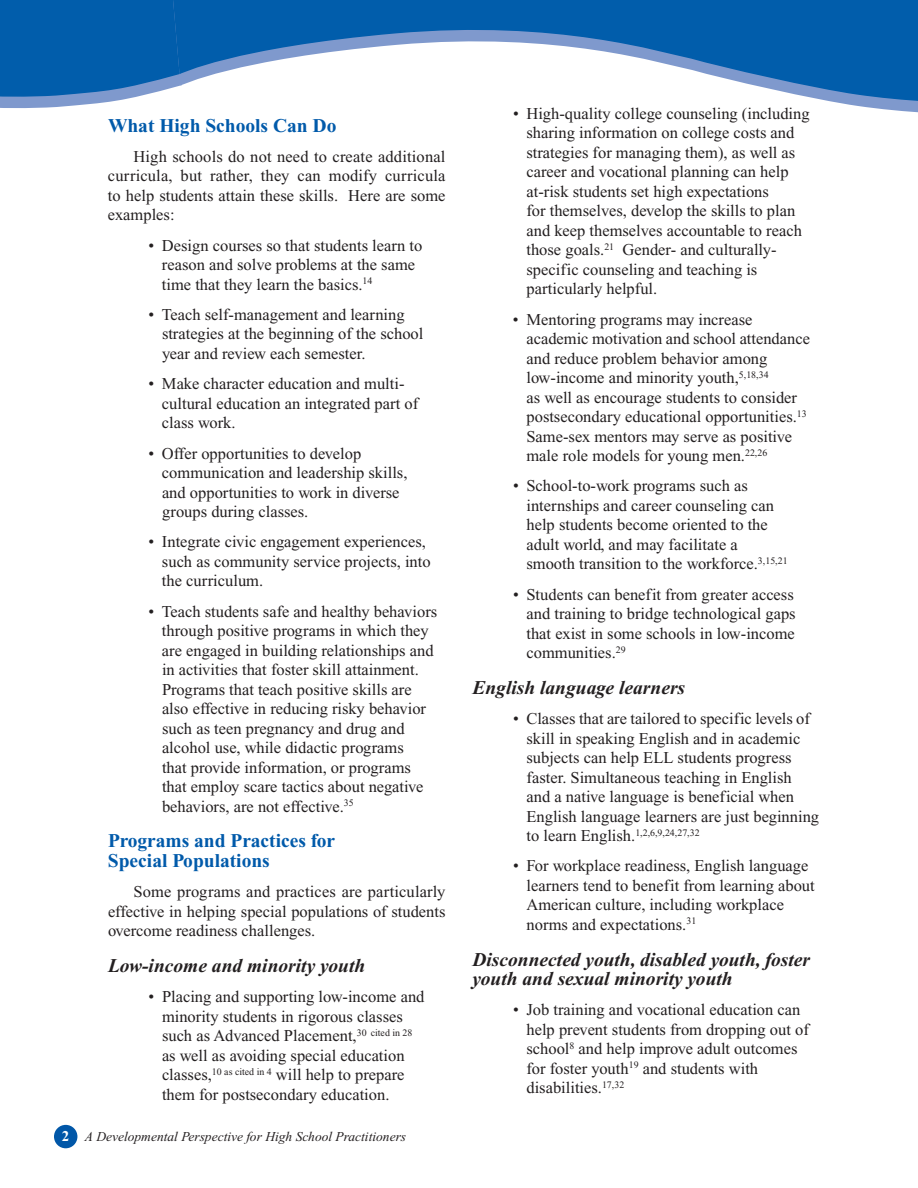
<style>
.page{position:relative;width:918px;height:1188px;background:#fff}
.page>*{position:absolute;margin:0;border:0;box-sizing:border-box;transform-origin:0 0}
.t1{font:italic 700 19.5px/19.5px "Times New Roman";color:#231f20}
.t2{font:700 19.5px/19.5px "Times New Roman";color:#015aaa}
.t3{font:16.5px/19.5px "Times New Roman";color:#231f20}
.t4{font:italic 13.5px "Times New Roman";color:#231f20}
.t5{font:9.9px "Times New Roman";color:#231f20}
.s1{font-weight:700;font-style:normal;font-size:15px;color:#fff}
.s2{font-size:16.5px}
</style>
<div class="page">
<div style="left:54px;top:1125px;width:23px;height:23px;background:#0157a8;border-radius:50%"></div>
<svg style="left:0;top:0;width:138px;height:109px;background:#1769b1"></svg>
<svg style="left:846px;top:104px;width:72px;height:9px"></svg>
<svg style="left:138px;top:0;width:780px;height:104px"></svg>
<p class="t2" style="left:108px;top:117px;width:230px">What High Schools Can Do</p>
<p class="t3" style="left:108px;top:148px;width:339px;text-align:justify;text-indent:26px">High schools do not need to create additional curricula, but rather, they can modify curricula to help students attain these skills. Here are some examples:</p>
<p class="t3" style="left:162px;top:237px;width:262px;text-indent:-13px">• Design courses so that students learn to reason and solve problems at the same time that they learn the basics.<sup>14</sup></p>
<p class="t3" style="left:162px;top:306px;width:263px;text-indent:-14px">• Teach self-management and learning strategies at the beginning of the school year and review each semester.</p>
<p class="t3" style="left:162px;top:376px;width:258px;text-indent:-14px">• Make character education and multi&shy;cultural education an integrated part of class work.</p>
<p class="t3" style="left:162px;top:445px;width:247px;text-indent:-13px">• Offer opportunities to develop communication and leadership skills, and opportunities to work in diverse groups during classes.</p>
<p class="t3" style="left:162px;top:534px;width:270px;text-indent:-14px">• Integrate civic engagement experiences, such as community service projects, into the curriculum.</p>
<p class="t3" style="left:162px;top:603px;width:277px;text-indent:-14px">• Teach students safe and healthy behaviors through positive programs in which they are engaged in building relationships and in activities that foster skill attainment.<br>Programs that teach positive skills are also effective in reducing risky behavior such as teen pregnancy and drug and alcohol use, while didactic programs<br>that provide information, or programs that employ scare tactics about negative behaviors, are not effective.<sup>35</sup></p>
<p class="t2" style="left:108px;top:833px;width:229px">Programs and Practices for<br>Special Populations</p>
<p class="t3" style="left:108px;top:883px;width:339px;text-align:justify;text-indent:25px">Some programs and practices are particularly effective in helping special populations of students overcome readiness challenges.</p>
<p class="t1" style="left:108px;top:958px;width:259px">Low-income and minority youth</p>
<p class="t3" style="left:162px;top:988px;width:264px;text-indent:-14px">• Placing and supporting low-income and minority students in rigorous classes such as Advanced Placement,<sup>30</sup> <sup>cited</sup> <sup>in</sup> <sup>28 </sup>as well as avoiding special education classes,<sup>10</sup> <sup>as</sup> <sup>cited</sup> <sup>in</sup> <sup>4</sup> will help to prepare them for postsecondary education.</p>
<p class="t4" style="left:62px;top:1131px;width:346px"><span class="s1">2</span> A Developmental Perspective for High School Practitioners</p>
<p class="t3" style="left:526px;top:105px;width:285px;text-indent:-13px">• High-quality college counseling (including sharing information on college costs and strategies for managing them), as well as career and vocational planning can help at-risk students set high expectations<br>for themselves, develop the skills to plan and keep themselves accountable to reach those goals.<sup>21</sup> Gender- and culturally&shy;specific counseling and teaching is particularly helpful.</p>
<p class="t3" style="left:526px;top:311px;width:285px;text-indent:-13px">• Mentoring programs may increase academic motivation and school attendance and reduce problem behavior among low-income and minority youth,<sup>5,18,34<br></sup>as well as encourage students to consider postsecondary educational opportunities.<sup>13<br></sup>Same-sex mentors may serve as positive male role models for young men.<sup>22,26</sup></p>
<p class="t3" style="left:526px;top:478px;width:263px;text-indent:-13px">• School-to-work programs such as internships and career counseling can help students become oriented to the adult world, and may facilitate a smooth transition to the workforce.<sup>3,15,21</sup></p>
<p class="t3" style="left:526px;top:586px;width:271px;text-align:justify;text-indent:-14px">• Students can benefit from greater access and training to bridge technological gaps that exist in some schools in low-income communities.<sup>29</sup></p>
<p class="t1" style="left:472px;top:680px;width:214px">English language learners</p>
<p class="t3" style="left:526px;top:710px;width:294px;text-indent:-13px">• Classes that are tailored to specific levels of skill in speaking English and in academic subjects can help ELL students progress faster. Simultaneous teaching in English and a native language is beneficial when English language learners are just beginning</p>
<p class="t5" style="left:526px;top:829px;width:175px"><span class="s2">to learn English.</span>1,2,6,9,24,27,32</p>
<p class="t3" style="left:527px;top:858px;width:290px;text-indent:-14px">• For workplace readiness, English language learners tend to benefit from learning about American culture, including workplace norms and expectations.<sup>31</sup></p>
<p class="t1" style="left:472px;top:951px;width:339px">Disconnected youth, disabled youth, foster youth and sexual minority youth</p>
<p class="t3" style="left:526px;top:1002px;width:284px;text-indent:-14px">• Job training and vocational education can help prevent students from dropping out of school<sup>8</sup> and help improve adult outcomes for foster youth<sup>19</sup> and students with disabilities.<sup>17,32</sup></p>
</div>
